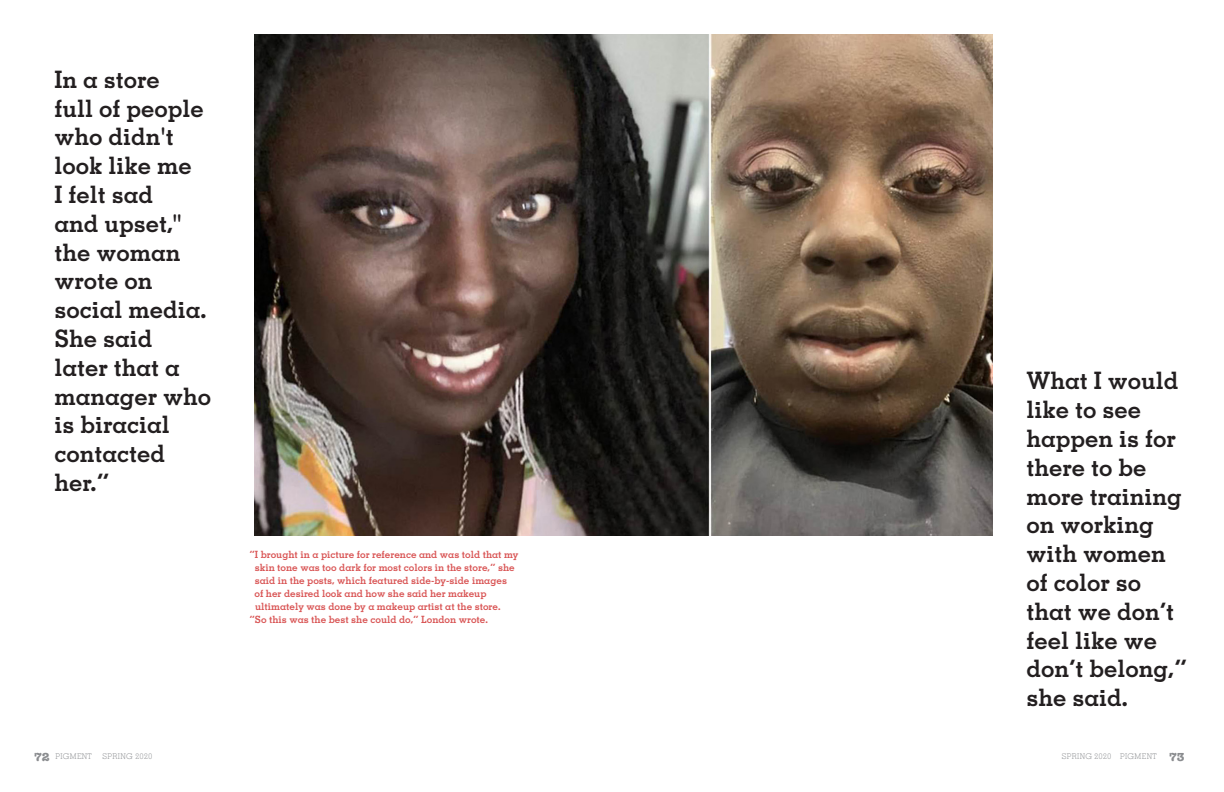
<style>
.page{position:relative;width:1224px;height:792px;background:#fff}
.page>*{position:absolute;margin:0;border:0;box-sizing:border-box;transform-origin:0 0}
.subtitles{font:700 24px/28.8px "Memphis";color:#231f20}
.subtitles-2{font:700 10px/13px "Memphis";color:#d95555}
.t1{font:200 8px "Memphis BQ";letter-spacing:.04em;color:#8a8c8f}
.s1{font-family:"American Typewriter";font-weight:700;font-size:12px}
</style>
<div class="page">
<img style="left:254px;top:34px;width:739px;height:501px">
<p class="subtitles" style="left:54px;top:65px;width:158px">In a store<br>full of people who didn't look like me<br>I felt sad<br>and upset," the woman wrote on social media.<br>She said later that a manager who is biracial contacted her.”</p>
<p class="subtitles-2" style="left:255px;top:548px;width:265px;text-indent:-5px">“I brought in a picture for reference and was told that my skin tone was too dark for most colors in the store,” she said in the posts, which featured side-by-side images<br>of her desired look and how she said her makeup ultimately was done by a makeup artist at the store.</p>
<p class="subtitles-2" style="left:249px;top:613px;width:240px">“So this was the best she could do,” London wrote.</p>
<p class="subtitles" style="left:1026px;top:366px;width:162px">What I would like to see happen is for there to be more training on working with women of color so that we don’t feel like we don’t belong,” she said.</p>
<p class="t1" style="left:34px;top:751px;width:59px"><span class="s1">72</span> PIGMENT</p>
<p class="t1" style="left:103px;top:751px;width:51px">SPRING 2020</p>
<p class="t1" style="left:1062px;top:751px;width:124px">SPRING 2020 PIGMENT <span class="s1">73</span></p>
</div>
